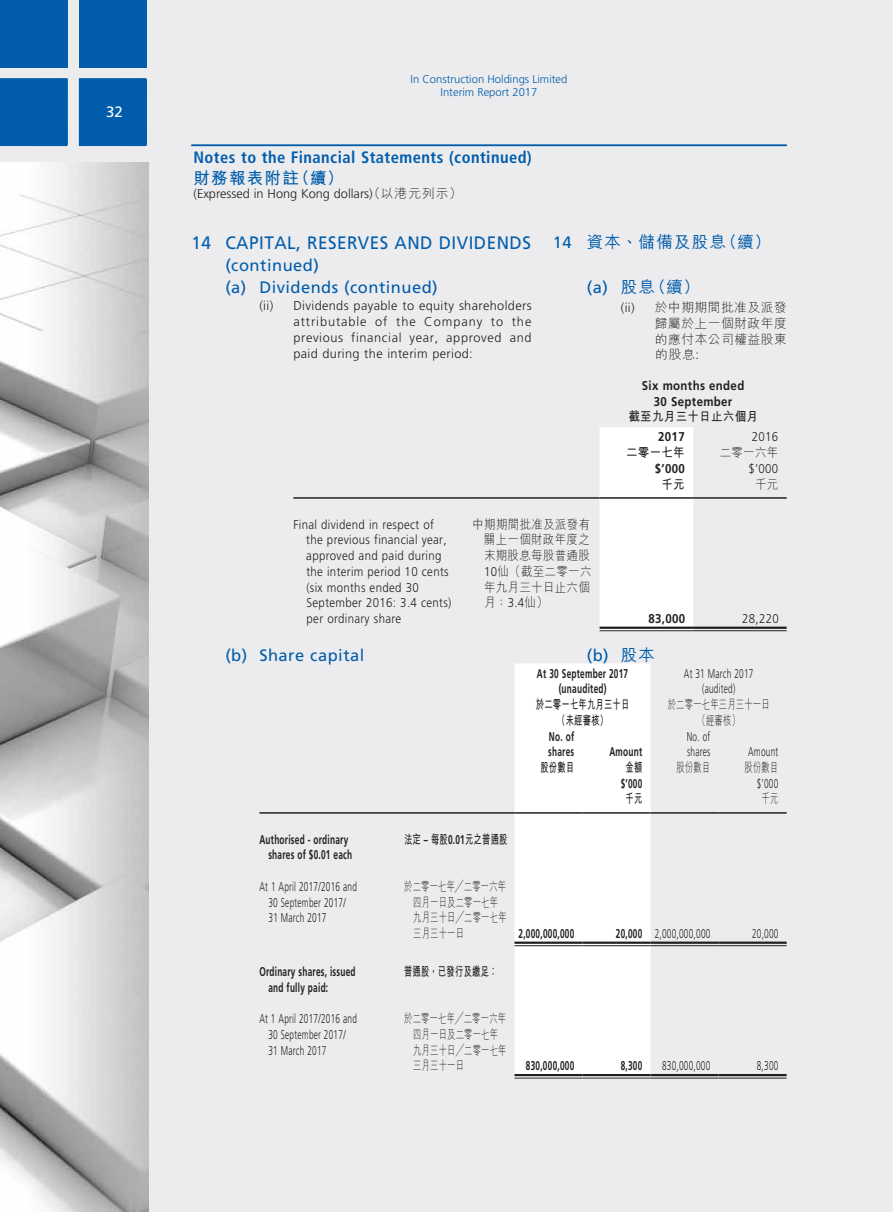
<style>
.page{position:relative;width:893px;height:1212px;background:#ececee}
.page>*{position:absolute;margin:0;border:0;box-sizing:border-box;transform-origin:0 0}
.t1{font:18px "Frutiger LT Std";letter-spacing:.03em;color:#015dab;scale:.95 1}
.t2{font:16.5px/21.8px "Frutiger LT Std";letter-spacing:.03em;color:#015dab}
.t3{font:700 condensed 16.5px "Frutiger LT Std";letter-spacing:.025em;color:#015dab}
.t4{font:500 16.5px "M Hei HK";letter-spacing:.08em;color:#015dab}
.t5{font:700 16.5px "M Hei HK";letter-spacing:.08em;color:#015dab}
.t6{font:15px "Frutiger LT Std";color:#fff}
.t7{font:300 12.75px/15.8px "Frutiger LT Std";letter-spacing:.03em;color:#231f20;scale:.65 1}
.t8{font:300 12.75px/15.8px "Frutiger LT Std";letter-spacing:.03em;color:#231f20;scale:.9 1}
.t9{font:700 12.75px/15.8px "Frutiger LT Std";letter-spacing:.03em;color:#231f20;scale:.65 1}
.t10{font:300 12.75px/15.8px "Frutiger LT Std";letter-spacing:.03em;color:#231f20;text-align:justify}
.t11{font:300 12.75px/15.8px "M Hei HK";letter-spacing:.03em;color:#231f20;scale:.65 1}
.t12{font:300 12.75px/15.8px "M Hei HK";letter-spacing:.03em;color:#231f20;scale:.9 1}
.t13{font:700 12.75px/15.8px "M Hei HK";letter-spacing:.03em;color:#231f20;text-align:center;scale:.65 1}
.t14{font:700 12.75px/15.8px "Frutiger LT Std";letter-spacing:.03em;color:#231f20;text-align:center;scale:.9 1}
.t15{font:300 12.75px/15.8px "M Hei HK";letter-spacing:.03em;color:#231f20;text-align:justify}
.t16{font:300 12.75px "Frutiger LT Std";color:#231f20}
.t17{font:700 12.75px "M Hei HK";letter-spacing:.03em;color:#231f20;scale:.9 1}
.t18{font:300 11.25px/13.5px "Frutiger LT Std";color:#015dab;text-align:center}
.s1{font-family:"M Hei HK"}
.s2{font-family:"Frutiger LT Std";font-weight:400}
.s3{font-family:"Frutiger LT Std"}
.s4{font-family:"M Hei HK";font-weight:500}
.s5{font-weight:700}
</style>
<div class="page">
<img style="left:0;top:162px;width:149px;height:1050px">
<div style="left:79px;top:0;width:68px;height:67px;background:#015dab"></div>
<div style="left:0;top:0;width:68px;height:67px;background:#015dab"></div>
<div style="left:79px;top:78px;width:68px;height:68px;background:#015dab"></div>
<div style="left:0;top:78px;width:68px;height:68px;background:#015dab"></div>
<hr style="left:191px;top:145px;width:596px;height:1px;background:#015dab">
<div style="left:600px;top:427px;width:93px;height:203px;background:#fff"></div>
<hr style="left:293px;top:497px;width:179px;height:2px;background:#231f20">
<hr style="left:472px;top:497px;width:128px;height:2px;background:#231f20">
<hr style="left:600px;top:497px;width:93px;height:2px;background:#231f20">
<hr style="left:693px;top:497px;width:94px;height:2px;background:#231f20">
<hr style="left:600px;top:627px;width:93px;height:2px;background:#231f20">
<hr style="left:600px;top:630px;width:93px;height:1px;background:#231f20">
<hr style="left:693px;top:627px;width:94px;height:2px;background:#231f20">
<hr style="left:693px;top:630px;width:94px;height:1px;background:#231f20">
<div style="left:514px;top:663px;width:137px;height:415px;background:#fff"></div>
<hr style="left:259px;top:812px;width:145px;height:2px;background:#231f20">
<hr style="left:404px;top:812px;width:110px;height:2px;background:#231f20">
<hr style="left:514px;top:812px;width:69px;height:2px;background:#231f20">
<hr style="left:583px;top:812px;width:68px;height:2px;background:#231f20">
<hr style="left:651px;top:812px;width:68px;height:2px;background:#231f20">
<hr style="left:719px;top:812px;width:68px;height:2px;background:#231f20">
<hr style="left:514px;top:941px;width:69px;height:3px;background:#231f20">
<hr style="left:514px;top:945px;width:69px;height:1px;background:#231f20">
<hr style="left:583px;top:941px;width:68px;height:3px;background:#231f20">
<hr style="left:583px;top:945px;width:68px;height:1px;background:#231f20">
<hr style="left:651px;top:941px;width:68px;height:3px;background:#231f20">
<hr style="left:651px;top:945px;width:68px;height:1px;background:#231f20">
<hr style="left:719px;top:941px;width:68px;height:3px;background:#231f20">
<hr style="left:719px;top:945px;width:68px;height:1px;background:#231f20">
<hr style="left:514px;top:1074px;width:69px;height:2px;background:#231f20">
<hr style="left:514px;top:1078px;width:69px;height:1px;background:#231f20">
<hr style="left:583px;top:1074px;width:68px;height:2px;background:#231f20">
<hr style="left:583px;top:1078px;width:68px;height:1px;background:#231f20">
<hr style="left:651px;top:1074px;width:68px;height:2px;background:#231f20">
<hr style="left:651px;top:1078px;width:68px;height:1px;background:#231f20">
<hr style="left:719px;top:1074px;width:68px;height:2px;background:#231f20">
<hr style="left:719px;top:1078px;width:68px;height:1px;background:#231f20">
<p class="t6" style="left:106px;top:103px;width:18px">32</p>
<p class="t18" style="left:411px;top:72px;width:158px">In Construction Holdings Limited<br>Interim Report 2017</p>
<p class="t3" style="left:193px;top:147px;width:340px">Notes to the Financial Statements (continued)</p>
<p class="t5" style="left:193px;top:166px;width:152px">財務報表附註（續）</p>
<p class="t16" style="left:193px;top:186px;width:270px">(Expressed in Hong Kong dollars)<span class="s1">（以港元列示）</span></p>
<h1 class="t1" style="left:191px;top:232px;width:359px">14 CAPITAL, RESERVES AND DIVIDENDS</h1>
<p class="t2" style="left:225px;top:254px;width:214px">(continued)<br>(a) Dividends (continued)</p>
<p class="t10" style="left:293px;top:298px;width:240px;text-indent:-34px">(ii) Dividends payable to equity shareholders attributable of the Company to the previous financial year, approved and paid during the interim period:</p>
<p class="t4" style="left:553px;top:230px;width:220px"><span class="s2">14</span> 資本、儲備及股息（續）</p>
<p class="t4" style="left:587px;top:275px;width:115px"><span class="s2">(a)</span> 股息（續）</p>
<p class="t15" style="left:655px;top:299px;width:133px;text-indent:-34px"><span class="s3">(ii)</span> 於中期期間批准及派發歸屬於上一個財政年度的應付本公司權益股東的股息<span class="s3">:</span></p>
<p class="t14" style="left:642px;top:377px;width:115px">Six months ended<br>30 September</p>
<p class="t17" style="left:628px;top:407px;width:145px">截至九月三十日止六個月</p>
<p class="t14" style="left:658px;top:429px;width:31px">2017</p>
<p class="t8" style="left:752px;top:429px;width:31px">2016</p>
<p class="t17" style="left:626px;top:443px;width:67px">二零一七年</p>
<p class="t12" style="left:720px;top:444px;width:67px">二零一六年</p>
<p class="t14" style="left:655px;top:460px;width:35px">$’000</p>
<p class="t8" style="left:748px;top:461px;width:35px">$’000</p>
<p class="t17" style="left:661px;top:475px;width:27px">千元</p>
<p class="t12" style="left:755px;top:475px;width:27px">千元</p>
<p class="t8" style="left:306px;top:516px;width:163px;text-indent:-13px">Final dividend in respect of the previous financial year, approved and paid during the interim period 10 cents (six months ended 30<br>September 2016: 3.4 cents) per ordinary share</p>
<p class="t12" style="left:484px;top:515px;width:121px;text-indent:-11px">中期期間批准及派發有關上一個財政年度之末期股息每股普通股<br><span class="s3">10</span>仙（截至二零一六年九月三十日止六個月：<span class="s3">3.4</span>仙）</p>
<p class="t14" style="left:648px;top:611px;width:42px">83,000</p>
<p class="t8" style="left:742px;top:611px;width:42px">28,220</p>
<p class="t2" style="left:225px;top:644px;width:141px">(b) Share capital</p>
<p class="t9" style="left:268px;top:831px;width:131px;text-indent:-9px">Authorised - ordinary shares of $0.01 each</p>
<p class="t13" style="left:404px;top:830px;width:161px">法定 <span class="s3">–</span> 每股<span class="s3">0.01</span>元之普通股</p>
<p class="t7" style="left:268px;top:879px;width:138px;text-indent:-9px">At 1 April 2017/2016 and<br>30 September 2017/<br>31 March 2017</p>
<p class="t11" style="left:413px;top:878px;width:145px;text-indent:-9px">於二零一七年╱二零一六年四月一日及二零一七年九月三十日╱二零一七年三月三十一日</p>
<p class="t9" style="left:268px;top:964px;width:136px;text-indent:-9px">Ordinary shares, issued and fully paid:</p>
<p class="t13" style="left:404px;top:962px;width:145px">普通股，已發行及繳足：</p>
<p class="t7" style="left:268px;top:1011px;width:138px;text-indent:-9px">At 1 April 2017/2016 and<br>30 September 2017/<br>31 March 2017</p>
<p class="t11" style="left:413px;top:1010px;width:145px;text-indent:-9px">於二零一七年╱二零一六年四月一日及二零一七年九月三十日╱二零一七年三月三十一日</p>
<p class="t2" style="left:587px;top:644px;width:70px">(b) <span class="s4">股本</span></p>
<p class="t9" style="left:537px;top:665px;width:142px;text-align:center">At 30 September 2017 (unaudited)</p>
<p class="t7" style="left:684px;top:665px;width:109px;text-align:center">At 31 March 2017 (audited)</p>
<p class="t13" style="left:536px;top:695px;width:145px">於二零一七年九月三十日（未經審核）</p>
<p class="t11" style="left:668px;top:696px;width:158px;text-align:center">於二零一七年三月三十一日（經審核）</p>
<p class="t9" style="left:548px;top:728px;width:42px">No. of shares</p>
<p class="t7" style="left:687px;top:728px;width:38px">No. of shares</p>
<p class="t9" style="left:609px;top:744px;width:52px">Amount</p>
<p class="t7" style="left:748px;top:744px;width:48px">Amount</p>
<p class="t13" style="left:540px;top:758px;width:54px">股份數目</p>
<p class="t13" style="left:625px;top:758px;width:27px">金額</p>
<p class="t11" style="left:676px;top:759px;width:54px">股份數目</p>
<p class="t11" style="left:745px;top:759px;width:54px">股份數目</p>
<p class="t9" style="left:621px;top:775px;width:35px">$’000</p>
<p class="t7" style="left:757px;top:776px;width:35px">$’000</p>
<p class="t13" style="left:625px;top:790px;width:27px">千元</p>
<p class="t11" style="left:762px;top:790px;width:27px">千元</p>
<p class="t9" style="left:519px;top:926px;width:87px">2,000,000,000</p>
<p class="t7" style="left:616px;top:926px;width:147px"><span class="s5">20,000</span> 2,000,000,000</p>
<p class="t7" style="left:752px;top:926px;width:42px">20,000</p>
<p class="t9" style="left:526px;top:1058px;width:76px">830,000,000</p>
<p class="t9" style="left:621px;top:1058px;width:35px">8,300</p>
<p class="t7" style="left:662px;top:1058px;width:76px">830,000,000</p>
<p class="t7" style="left:757px;top:1058px;width:35px">8,300</p>
</div>
